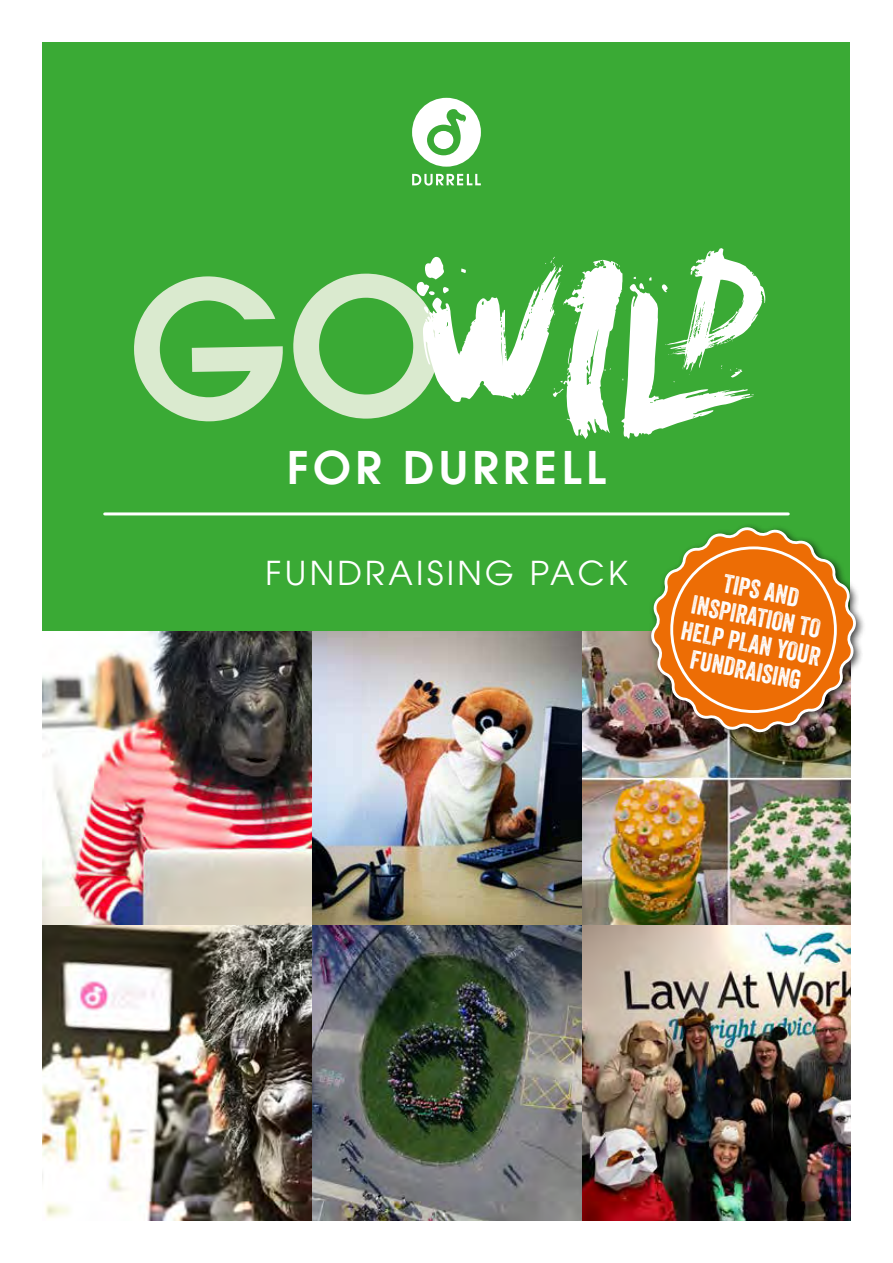
<style>
.page{position:relative;width:893px;height:1263px;background:#fff}
.page>*{position:absolute;margin:0;border:0;box-sizing:border-box;transform-origin:0 0}
.t1{font:45px "Avant Garde Gothic ITCW01 Dm";letter-spacing:.1em;color:#fff}
.t2{font:33px "Avant Garde Gothic ITCW01 Bk";letter-spacing:.1em;color:#fff}
.t3{font:25.65px/26.8px "Veneer";color:#fff;text-align:center}
</style>
<div class="page">
<div style="left:43px;top:43px;width:807px;height:603px;background:#3aaa35"></div>
<img style="left:43px;top:631px;width:807px;height:589px">
<svg style="left:412px;top:98px;width:69px;height:69px"></svg>
<svg style="left:412px;top:174px;width:69px;height:12px"></svg>
<hr style="left:105px;top:512px;width:683px;height:3px;background:#fff">
<div style="left:646px;top:522px;width:220px;height:220px;background:#000;opacity:.75"></div>
<svg style="left:647px;top:512px;width:213px;height:224px"></svg>
<svg style="left:425px;top:248px;width:340px;height:191px"></svg>
<svg style="left:416px;top:272px;width:24px;height:150px"></svg>
<h1 class="t1" style="left:287px;top:438px;width:320px">FOR DURRELL</h1>
<p class="t2" style="left:265px;top:553px;width:364px">FUNDRAISING PACK</p>
<p class="t3" style="left:694px;top:563px;width:143px;rotate:11deg">TIPS AND<br>INSPIRATION TO<br>HELP PLAN YOUR<br>FUNDRAISING</p>
</div>
